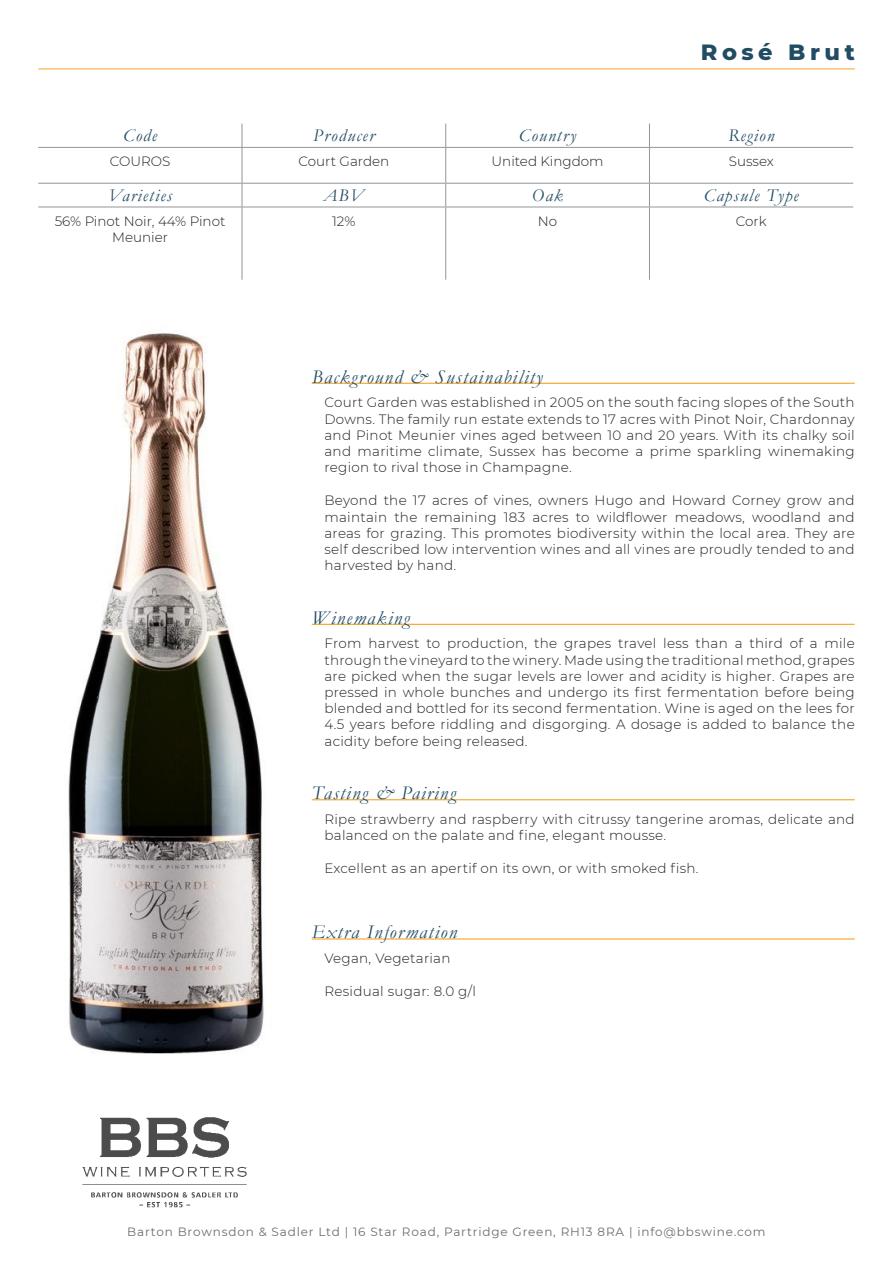
<style>
.page{position:relative;width:893px;height:1263px;background:#fff}
.page>*{position:absolute;margin:0;border:0;box-sizing:border-box;transform-origin:0 0}
.Paragraph_Style_1{font:800 22.5px "Montserrat";letter-spacing:.2em;color:#224c63}
.Main_text_header{font:italic 19.5px "Garamond";letter-spacing:.07em;color:#224c63}
.Shortlist_Header{font:italic 18px "Garamond";letter-spacing:.07em;color:#224c63}
.Main_text{font:300 13.5px/16.2px "Montserrat";letter-spacing:.02em;color:#231f20;text-align:justify}
.Shortlist_text{font:300 13.5px/16.2px "Montserrat";color:#231f20;text-align:center}
.t1{font:12px "Montserrat";letter-spacing:.07em;color:#6c6d70}
</style>
<div class="page">
<img style="left:82px;top:1117px;width:165px;height:91px">
<img style="left:68px;top:333px;width:196px;height:721px">
<hr style="left:312px;top:383px;width:543px;height:1px;background:#f9a224">
<hr style="left:312px;top:624px;width:543px;height:1px;background:#f9a224">
<hr style="left:312px;top:799px;width:543px;height:1px;background:#f9a224">
<hr style="left:312px;top:938px;width:543px;height:1px;background:#f9a224">
<svg style="left:242px;top:124px;width:1px;height:23px"></svg>
<svg style="left:445px;top:124px;width:1px;height:23px"></svg>
<svg style="left:649px;top:124px;width:1px;height:23px"></svg>
<hr style="left:38px;top:147px;width:204px;height:1px;background:#939598">
<hr style="left:242px;top:147px;width:204px;height:1px;background:#939598">
<hr style="left:242px;top:148px;width:1px;height:35px;background:#939598">
<hr style="left:446px;top:147px;width:203px;height:1px;background:#939598">
<hr style="left:445px;top:148px;width:1px;height:35px;background:#939598">
<hr style="left:649px;top:147px;width:204px;height:1px;background:#939598">
<hr style="left:649px;top:148px;width:1px;height:35px;background:#939598">
<hr style="left:38px;top:183px;width:204px;height:1px;background:#939598">
<hr style="left:242px;top:183px;width:204px;height:1px;background:#939598">
<svg style="left:242px;top:184px;width:1px;height:23px"></svg>
<hr style="left:446px;top:183px;width:203px;height:1px;background:#939598">
<svg style="left:445px;top:184px;width:1px;height:23px"></svg>
<hr style="left:649px;top:183px;width:204px;height:1px;background:#939598">
<svg style="left:649px;top:184px;width:1px;height:23px"></svg>
<hr style="left:38px;top:207px;width:204px;height:1px;background:#939598">
<hr style="left:242px;top:207px;width:204px;height:1px;background:#939598">
<hr style="left:242px;top:207px;width:1px;height:73px;background:#939598">
<hr style="left:446px;top:207px;width:203px;height:1px;background:#939598">
<hr style="left:445px;top:207px;width:1px;height:73px;background:#939598">
<hr style="left:649px;top:207px;width:204px;height:1px;background:#939598">
<hr style="left:649px;top:207px;width:1px;height:73px;background:#939598">
<hr style="left:38px;top:69px;width:817px;height:1px;background:#f9a224">
<p class="Paragraph_Style_1" style="left:701px;top:36px;width:155px">Rosé Brut</p>
<p class="Shortlist_Header" style="left:123px;top:124px;width:35px">Code</p>
<p class="Shortlist_Header" style="left:313px;top:124px;width:63px">Producer</p>
<p class="Shortlist_Header" style="left:519px;top:124px;width:59px">Country</p>
<p class="Shortlist_Header" style="left:728px;top:124px;width:48px">Region</p>
<p class="Shortlist_text" style="left:110px;top:153px;width:62px">COUROS</p>
<p class="Shortlist_text" style="left:298px;top:153px;width:92px">Court Garden</p>
<p class="Shortlist_text" style="left:492px;top:153px;width:114px">United Kingdom</p>
<p class="Shortlist_text" style="left:729px;top:153px;width:47px">Sussex</p>
<p class="Shortlist_Header" style="left:108px;top:183px;width:66px">Varieties</p>
<p class="Shortlist_Header" style="left:323px;top:183px;width:42px">ABV</p>
<p class="Shortlist_Header" style="left:532px;top:183px;width:33px">Oak</p>
<p class="Shortlist_Header" style="left:704px;top:183px;width:96px">Capsule Type</p>
<p class="Shortlist_text" style="left:55px;top:213px;width:172px">56% Pinot Noir, 44% Pinot<br>Meunier</p>
<p class="Shortlist_text" style="left:332px;top:213px;width:25px">12%</p>
<p class="Shortlist_text" style="left:538px;top:213px;width:21px">No</p>
<p class="Shortlist_text" style="left:736px;top:213px;width:32px">Cork</p>
<p class="Main_text_header" style="left:312px;top:363px;width:232px">Background &amp; Sustainability</p>
<p class="Main_text" style="left:324px;top:394px;width:532px">Court Garden was established in 2005 on the south facing slopes of the South Downs. The family run estate extends to 17 acres with Pinot Noir, Chardonnay and Pinot Meunier vines aged between 10 and 20 years. With its chalky soil and maritime climate, Sussex has become a prime sparkling winemaking region to rival those in Champagne.</p>
<p class="Main_text" style="left:324px;top:492px;width:532px">Beyond the 17 acres of vines, owners Hugo and Howard Corney grow and maintain the remaining 183 acres to wildflower meadows, woodland and areas for grazing. This promotes biodiversity within the local area. They are self described low intervention wines and all vines are proudly tended to and harvested by hand.</p>
<p class="Main_text_header" style="left:312px;top:604px;width:100px">Winemaking</p>
<p class="Main_text" style="left:324px;top:635px;width:532px">From harvest to production, the grapes travel less than a third of a mile through the vineyard to the winery. Made using the traditional method, grapes are picked when the sugar levels are lower and acidity is higher. Grapes are pressed in whole bunches and undergo its first fermentation before being blended and bottled for its second fermentation. Wine is aged on the lees for 4.5 years before riddling and disgorging. A dosage is added to balance the acidity before being released.</p>
<p class="Main_text_header" style="left:312px;top:780px;width:146px">Tasting &amp; Pairing</p>
<p class="Main_text" style="left:324px;top:810px;width:532px">Ripe strawberry and raspberry with citrussy tangerine aromas, delicate and balanced on the palate and fine, elegant mousse.</p>
<p class="Main_text" style="left:324px;top:860px;width:375px">Excellent as an apertif on its own, or with smoked fish.</p>
<p class="Main_text_header" style="left:312px;top:919px;width:147px">Extra Information</p>
<p class="Main_text" style="left:324px;top:950px;width:128px">Vegan, Vegetarian</p>
<p class="Main_text" style="left:324px;top:983px;width:153px">Residual sugar: 8.0 g/l</p>
<p class="t1" style="left:127px;top:1224px;width:640px">Barton Brownsdon &amp; Sadler Ltd | 16 Star Road, Partridge Green, RH13 8RA | info@bbswine.com</p>
</div>
